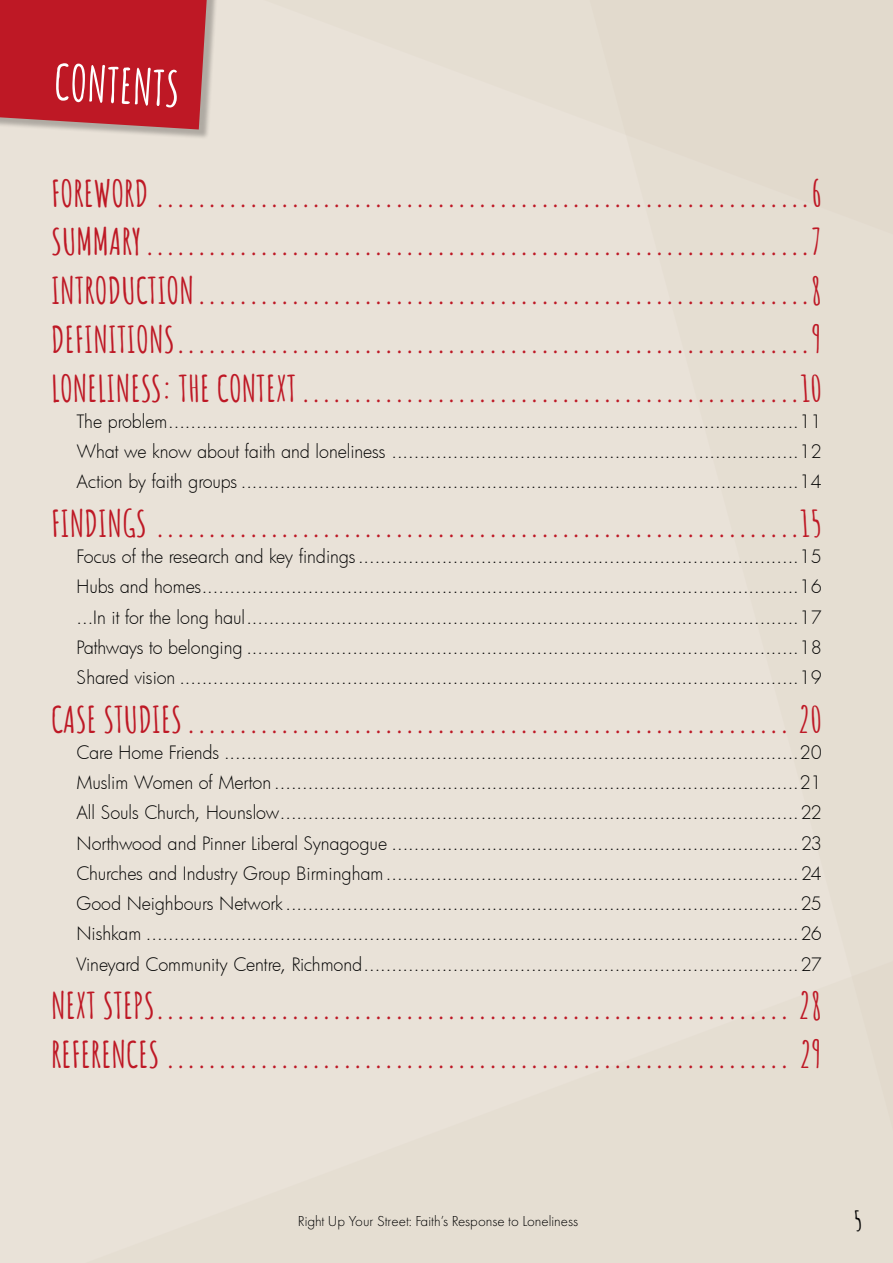
<style>
.page{position:relative;width:893px;height:1263px;background:#e9e2d8}
.page>*{position:absolute;margin:0;border:0;box-sizing:border-box;transform-origin:0 0}
.Headline_no_ToC{font:700 48px "Amatic SC";color:#fff}
.t1{font:700 36px "Amatic SC";color:#be1825}
.t2{font:700 27px "Amatic SC";color:#000}
.t3{font:300 18px "Futura";letter-spacing:-.005em;color:#000}
.t4{font:300 15px "Futura PT";color:#000}
</style>
<div class="page">
<svg style="left:590px;top:0;width:303px;height:1128px"></svg>
<div style="left:0;top:0;width:231px;height:140px;background:#000;opacity:.25"></div>
<div style="left:0;top:0;width:207px;height:129px;background:#be1825"></div>
<p class="Headline_no_ToC" style="left:57px;top:44px;width:127px;rotate:4deg">CONTENTS</p>
<p class="t1" style="left:51px;top:166px;width:773px">FOREWORD ...............................................................6</p>
<p class="t1" style="left:51px;top:214px;width:773px">SUMMARY................................................................7</p>
<p class="t1" style="left:51px;top:263px;width:773px">INTRODUCTION...........................................................8</p>
<p class="t1" style="left:51px;top:312px;width:773px">DEFINITIONS.............................................................9</p>
<p class="t1" style="left:51px;top:361px;width:773px">LONELINESS: THE CONTEXT................................................10</p>
<p class="t3" style="left:77px;top:409px;width:747px">The problem.................................................................................................................11</p>
<p class="t3" style="left:77px;top:439px;width:747px">What we know about faith and loneliness .........................................................................12</p>
<p class="t3" style="left:77px;top:469px;width:747px">Action by faith groups ....................................................................................................14</p>
<p class="t1" style="left:51px;top:496px;width:773px">FINDINGS ..............................................................15</p>
<p class="t3" style="left:77px;top:544px;width:747px">Focus of the research and key findings...............................................................................15</p>
<p class="t3" style="left:77px;top:574px;width:747px">Hubs and homes...........................................................................................................16</p>
<p class="t3" style="left:77px;top:605px;width:747px">...In it for the long haul...................................................................................................17</p>
<p class="t3" style="left:77px;top:635px;width:747px">Pathways to belonging ...................................................................................................18</p>
<p class="t3" style="left:77px;top:665px;width:747px">Shared vision ...............................................................................................................19</p>
<p class="t1" style="left:51px;top:692px;width:773px">CASE STUDIES.......................................................... 20</p>
<p class="t3" style="left:77px;top:740px;width:747px">Care Home Friends .......................................................................................................20</p>
<p class="t3" style="left:77px;top:770px;width:747px">Muslim Women of Merton ..............................................................................................21</p>
<p class="t3" style="left:77px;top:801px;width:747px">All Souls Church, Hounslow.............................................................................................22</p>
<p class="t3" style="left:77px;top:831px;width:747px">Northwood and Pinner Liberal Synagogue .........................................................................23</p>
<p class="t3" style="left:77px;top:861px;width:747px">Churches and Industry Group Birmingham..........................................................................24</p>
<p class="t3" style="left:77px;top:891px;width:747px">Good Neighbours Network ............................................................................................25</p>
<p class="t3" style="left:77px;top:922px;width:747px">Nishkam .....................................................................................................................26</p>
<p class="t3" style="left:77px;top:952px;width:747px">Vineyard Community Centre, Richmond..............................................................................27</p>
<p class="t1" style="left:51px;top:978px;width:773px">NEXT STEPS............................................................. 28</p>
<p class="t1" style="left:51px;top:1027px;width:773px">REFERENCES ............................................................ 29</p>
<p class="t4" style="left:298px;top:1213px;width:282px">Right Up Your Street: Faith’s Response to Loneliness</p>
<h3 class="t2" style="left:854px;top:1200px;width:10px">5</h3>
</div>
